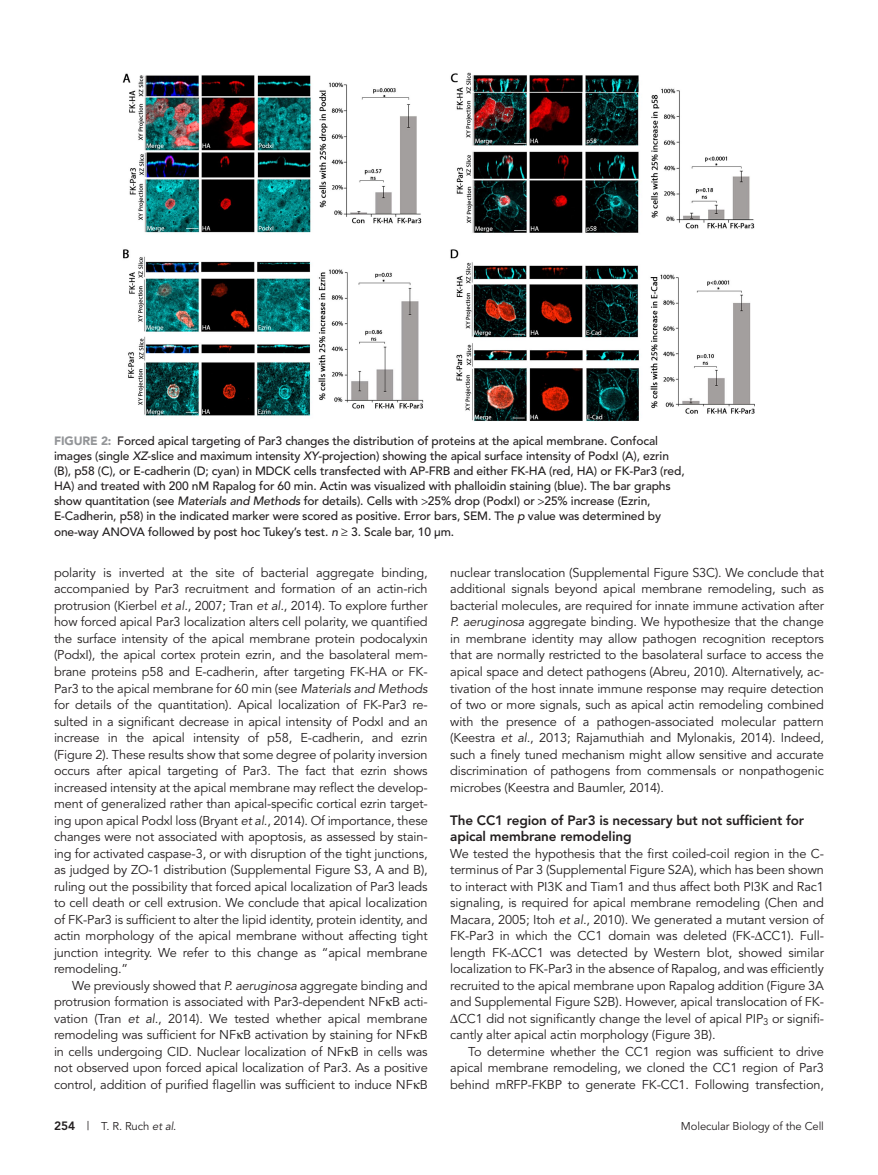
<style>
.page{position:relative;width:878px;height:1175px;background:#fff}
.page>*{position:absolute;margin:0;border:0;box-sizing:border-box;transform-origin:0 0}
.t1{font:800 13.5px/16.5px "Avenir";letter-spacing:-.01em;color:#231f20}
.Para{font:12.75px/16.5px "Avenir";letter-spacing:-.01em;color:#231f20;text-align:justify}
.ParaFL{font:12.75px/16.5px "Avenir";letter-spacing:-.01em;color:#231f20;text-align:justify}
.FigCaption_35_5p{font:500 12px/15px "Avenir";letter-spacing:-.01em;color:#231f20}
.ParaFL-2{font:11.25px "Avenir";letter-spacing:-.01em;color:#231f20}
.s1{font-weight:900;color:#939598}
.s2{font-style:italic}
.s3{font-weight:800;font-size:12px}
.s4{font-size:12px}
</style>
<div class="page">
<img style="left:123px;top:72px;width:632px;height:349px">
<p class="FigCaption_35_5p" style="left:54px;top:434px;width:632px"><span class="s1">FIGURE 2:</span> Forced apical targeting of Par3 changes the distribution of proteins at the apical membrane. Confocal images (single <span class="s2">XZ</span>-slice and maximum intensity <span class="s2">XY</span>-projection) showing the apical surface intensity of PodxI (A), ezrin (B), p58 (C), or E-cadherin (D; cyan) in MDCK cells transfected with AP-FRB and either FK-HA (red, HA) or FK-Par3 (red, HA) and treated with 200 nM Rapalog for 60 min. Actin was visualized with phalloidin staining (blue). The bar graphs show quantitation (see <span class="s2">Materials and Methods</span> for details). Cells with 25% drop (PodxI) or 25% increase (Ezrin, E-Cadherin, p58) in the indicated marker were scored as positive. Error bars, SEM. The <span class="s2">p</span> value was determined by one-way ANOVA followed by post hoc Tukey’s test. <span class="s2">n</span> ≥ 3. Scale bar, 10 µm.</p>
<p class="Para" style="left:54px;top:564px;width:375px">polarity is inverted at the site of bacterial aggregate binding, accompanied by Par3 recruitment and formation of an actin-rich protrusion (Kierbel <span class="s2">et al.</span>, 2007; Tran <span class="s2">et al.</span>, 2014). To explore further how forced apical Par3 localization alters cell polarity, we quantified the surface intensity of the apical membrane protein podocalyxin (PodxI), the apical cortex protein ezrin, and the basolateral mem&shy;brane proteins p58 and E-cadherin, after targeting FK-HA or FK-Par3 to the apical membrane for 60 min (see <span class="s2">Materials and Methods </span>for details of the quantitation). Apical localization of FK-Par3 re&shy;sulted in a significant decrease in apical intensity of PodxI and an increase in the apical intensity of p58, E-cadherin, and ezrin (Figure 2). These results show that some degree of polarity inversion occurs after apical targeting of Par3. The fact that ezrin shows increased intensity at the apical membrane may reflect the develop&shy;ment of generalized rather than apical-specific cortical ezrin target&shy;ing upon apical Podxl loss (Bryant <span class="s2">et al.</span>, 2014). Of importance, these changes were not associated with apoptosis, as assessed by stain&shy;ing for activated caspase-3, or with disruption of the tight junctions, as judged by ZO-1 distribution (Supplemental Figure S3, A and B), ruling out the possibility that forced apical localization of Par3 leads to cell death or cell extrusion. We conclude that apical localization of FK-Par3 is sufficient to alter the lipid identity, protein identity, and actin morphology of the apical membrane without affecting tight junction integrity. We refer to this change as “apical membrane remodeling.”</p>
<p class="Para" style="left:54px;top:977px;width:375px;text-indent:18px">We previously showed that <span class="s2">P. aeruginosa</span> aggregate binding and protrusion formation is associated with Par3-dependent NF B acti&shy;vation (Tran <span class="s2">et al.</span>, 2014). We tested whether apical membrane remodeling was sufficient for NF B activation by staining for NF B in cells undergoing CID. Nuclear localization of NF B in cells was not observed upon forced apical localization of Par3. As a positive control, addition of purified flagellin was sufficient to induce NF B</p>
<p class="Para" style="left:450px;top:564px;width:375px">nuclear translocation (Supplemental Figure S3C). We conclude that additional signals beyond apical membrane remodeling, such as bacterial molecules, are required for innate immune activation after <span class="s2">P. aeruginosa</span> aggregate binding. We hypothesize that the change in membrane identity may allow pathogen recognition receptors that are normally restricted to the basolateral surface to access the apical space and detect pathogens (Abreu, 2010). Alternatively, ac&shy;tivation of the host innate immune response may require detection of two or more signals, such as apical actin remodeling combined with the presence of a pathogen-associated molecular pattern (Keestra <span class="s2">et al.</span>, 2013; Rajamuthiah and Mylonakis, 2014). Indeed, such a finely tuned mechanism might allow sensitive and accurate discrimination of pathogens from commensals or nonpathogenic microbes (Keestra and Baumler, 2014).</p>
<h2 class="t1" style="left:450px;top:811px;width:355px">The CC1 region of Par3 is necessary but not sufficient for apical membrane remodeling</h2>
<p class="ParaFL" style="left:450px;top:845px;width:375px">We tested the hypothesis that the first coiled-coil region in the C&shy;terminus of Par 3 (Supplemental Figure S2A), which has been shown to interact with PI3K and Tiam1 and thus affect both PI3K and Rac1 signaling, is required for apical membrane remodeling (Chen and Macara, 2005; Itoh <span class="s2">et al.</span>, 2010). We generated a mutant version of FK-Par3 in which the CC1 domain was deleted (FK- CC1). Full&shy;length FK- CC1 was detected by Western blot, showed similar localization to FK-Par3 in the absence of Rapalog, and was efficiently recruited to the apical membrane upon Rapalog addition (Figure 3A and Supplemental Figure S2B). However, apical translocation of FK-∆CC1 did not significantly change the level of apical PIP<sub>3</sub> or signifi&shy;cantly alter apical actin morphology (Figure 3B).</p>
<p class="Para" style="left:450px;top:1043px;width:375px;text-indent:18px">To determine whether the CC1 region was sufficient to drive apical membrane remodeling, we cloned the CC1 region of Par3 behind mRFP-FKBP to generate FK-CC1. Following transfection,</p>
<p class="ParaFL-2" style="left:54px;top:1119px;width:124px"><span class="s3">254</span> <span class="s4">|</span> T. R. Ruch <span class="s2">et al</span>.</p>
<p class="ParaFL-2" style="left:681px;top:1119px;width:144px">Molecular Biology of the Cell</p>
</div>
